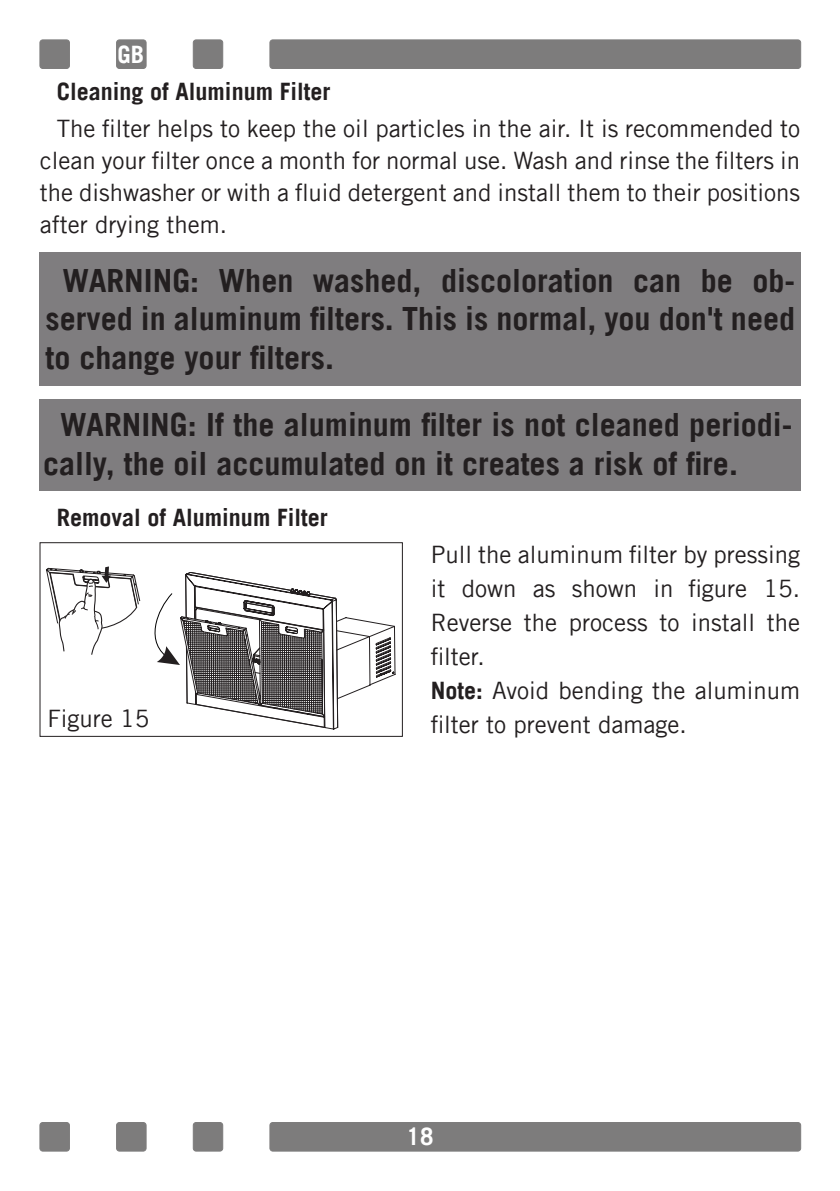
<style>
.page{position:relative;width:840px;height:1191px;background:#fff}
.page>*{position:absolute;margin:0;border:0;box-sizing:border-box;transform-origin:0 0}
.t1{font:700 32px/38.4px "Trade Gothic";color:#231f20;text-align:justify}
.t2{font:24px/34px "Trade Gothic";color:#231f20;text-align:justify}
.t3{font:700 24px "Trade Gothic";color:#231f20}
.t4{font:700 24px "Trade Gothic";color:#fff}
.s1{font-weight:700}
</style>
<div class="page">
<div style="left:270px;top:40px;width:530px;height:28px;background:#7d7c7c;border-radius:3px"></div>
<div style="left:269px;top:40px;width:531px;height:29px;border:1px solid #7d7c7c;border-radius:3px"></div>
<div style="left:40px;top:40px;width:29px;height:28px;background:#7d7c7c;border-radius:3px"></div>
<div style="left:40px;top:40px;width:30px;height:29px;border:1px solid #7d7c7c;border-radius:3px"></div>
<div style="left:193px;top:40px;width:29px;height:28px;background:#7d7c7c;border-radius:3px"></div>
<div style="left:193px;top:40px;width:30px;height:29px;border:1px solid #7d7c7c;border-radius:3px"></div>
<div style="left:116px;top:40px;width:30px;height:28px;background:#7d7c7c;border-radius:3px"></div>
<div style="left:116px;top:40px;width:30px;height:29px;border:1px solid #7d7c7c;border-radius:3px"></div>
<div style="left:270px;top:1122px;width:530px;height:29px;background:#7d7c7c;border-radius:3px"></div>
<div style="left:269px;top:1122px;width:531px;height:29px;border:1px solid #7d7c7c;border-radius:3px"></div>
<div style="left:40px;top:1122px;width:29px;height:29px;background:#7d7c7c;border-radius:3px"></div>
<div style="left:40px;top:1122px;width:30px;height:29px;border:1px solid #7d7c7c;border-radius:3px"></div>
<div style="left:193px;top:1122px;width:29px;height:29px;background:#7d7c7c;border-radius:3px"></div>
<div style="left:193px;top:1122px;width:30px;height:29px;border:1px solid #7d7c7c;border-radius:3px"></div>
<div style="left:116px;top:1122px;width:30px;height:29px;background:#7d7c7c;border-radius:3px"></div>
<div style="left:116px;top:1122px;width:30px;height:29px;border:1px solid #7d7c7c;border-radius:3px"></div>
<div style="left:40px;top:252px;width:760px;height:133px;background:#7f7d7f"></div>
<div style="left:39px;top:399px;width:760px;height:91px;background:#7f7d7f"></div>
<svg style="left:46px;top:566px;width:349px;height:163px"></svg>
<div style="left:40px;top:542px;width:362px;height:194px;border:1px solid #231f20"></div>
<p class="t4" style="left:117px;top:42px;width:28px">GB</p>
<p class="t3" style="left:57px;top:78px;width:275px">Cleaning of Aluminum Filter</p>
<p class="t2" style="left:40px;top:112px;width:761px;line-height:32px;text-indent:17px">The filter helps to keep the oil particles in the air. It is recommended to clean your filter once a month for normal use. Wash and rinse the filters in the dishwasher or with a fluid detergent and install them to their positions after drying them.</p>
<h1 class="t1" style="left:46px;top:261px;width:750px;text-indent:17px">WARNING: When washed, discoloration can be ob&shy;served in aluminum filters. This is normal, you don't need to change your filters.</h1>
<h1 class="t1" style="left:43px;top:406px;width:750px;text-indent:17px">WARNING: If the aluminum filter is not cleaned periodi&shy;cally, the oil accumulated on it creates a risk of fire.</h1>
<p class="t3" style="left:57px;top:505px;width:272px">Removal of Aluminum Filter</p>
<p class="t2" style="left:47px;top:702px;width:104px">Figure 15</p>
<p class="t2" style="left:430px;top:537px;width:371px;text-align:left">Pull the aluminum filter by pressing it down as shown in figure 15.<br>Reverse the process to install the filter.<br><span class="s1">Note:</span> Avoid bending the aluminum filter to prevent damage.</p>
<p class="t4" style="left:406px;top:1124px;width:28px">18</p>
</div>
